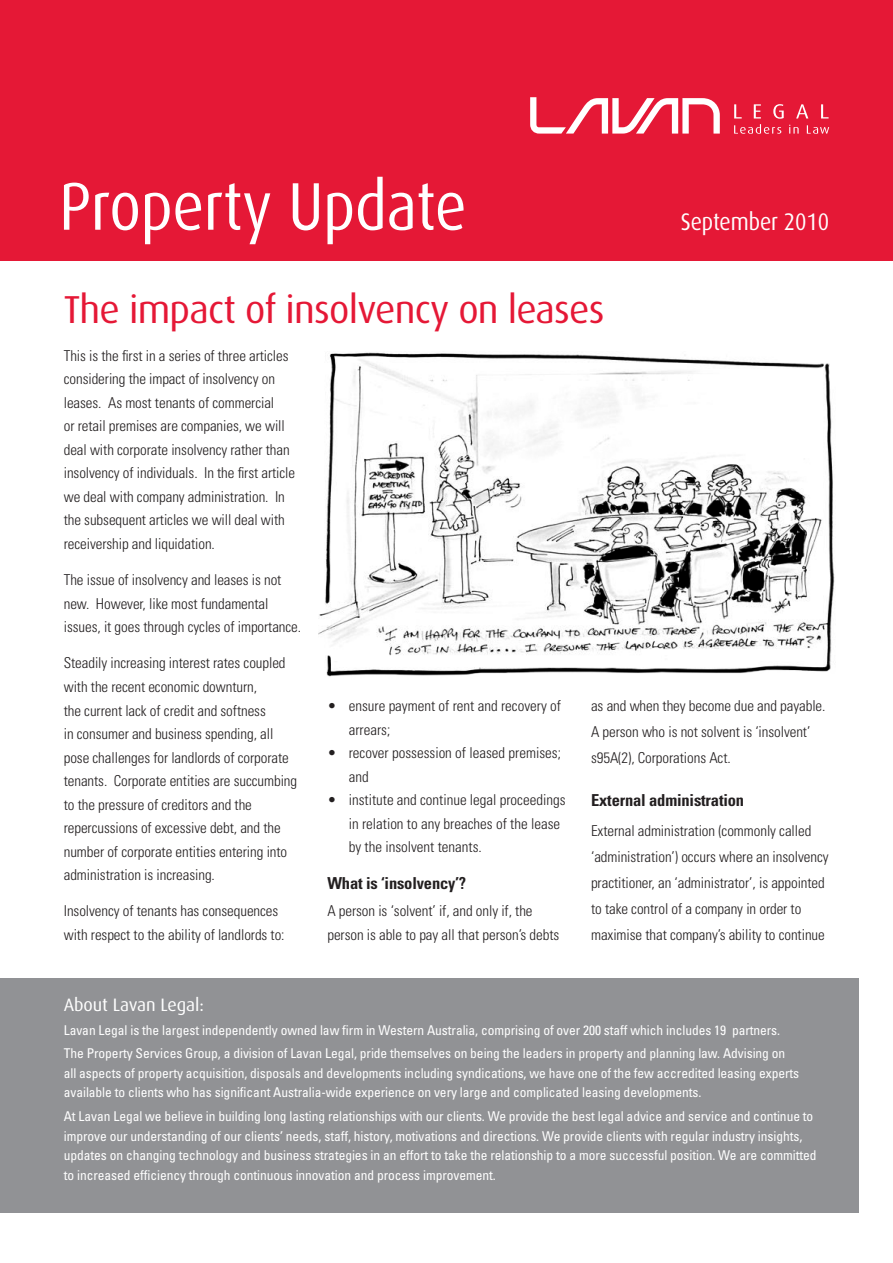
<style>
.page{position:relative;width:893px;height:1263px;background:#fff}
.page>*{position:absolute;margin:0;border:0;box-sizing:border-box;transform-origin:0 0}
.Main_heading{font:67.5px "Dax";letter-spacing:-.005em;color:#fff;scale:.9 1}
.Main_Header_1{font:39px "Dax";letter-spacing:-.02em;color:#e51836}
.Main_heading-2{font:24px "Dax";letter-spacing:-.005em;color:#fff;scale:.9 1}
.Bold_Copy{font:18px "Dax";letter-spacing:-.005em;color:#fff}
.Heading{font:700 condensed 16.5px "Univers";letter-spacing:-.01em;color:#231f20}
.Tab{font:300 condensed 15px/23.5px "Univers";letter-spacing:-.005em;color:#231f20}
.Reversed_text{font:condensed 13.5px/19.5px "Univers";letter-spacing:-.005em;color:#fff}
</style>
<div class="page">
<img style="left:319px;top:352px;width:516px;height:325px">
<div style="left:0;top:0;width:893px;height:261px;background:#e51836"></div>
<svg style="left:734px;top:104px;width:95px;height:30px"></svg>
<svg style="left:530px;top:97px;width:190px;height:37px"></svg>
<div style="left:0;top:978px;width:859px;height:234px;background:#919295"></div>
<p class="Main_heading" style="left:59px;top:169px;width:454px">Property Update</p>
<p class="Main_Header_1" style="left:64px;top:288px;width:542px">The impact of insolvency on leases</p>
<p class="Main_heading-2" style="left:681px;top:208px;width:166px">September 2010</p>
<p class="Tab" style="left:64px;top:344px;width:233px">This is the first in a series of three articles considering the impact of insolvency on leases. As most tenants of commercial<br>or retail premises are companies, we will deal with corporate insolvency rather than insolvency of individuals. In the first article we deal with company administration. In the subsequent articles we will deal with receivership and liquidation.</p>
<p class="Tab" style="left:64px;top:568px;width:239px">The issue of insolvency and leases is not new. However, like most fundamental issues, it goes through cycles of importance.</p>
<p class="Tab" style="left:64px;top:651px;width:235px">Steadily increasing interest rates coupled with the recent economic downturn,<br>the current lack of credit and softness<br>in consumer and business spending, all pose challenges for landlords of corporate tenants. Corporate entities are succumbing to the pressure of creditors and the repercussions of excessive debt, and the number of corporate entities entering into administration is increasing.</p>
<p class="Tab" style="left:64px;top:899px;width:222px">Insolvency of tenants has consequences with respect to the ability of landlords to:</p>
<p class="Tab" style="left:349px;top:694px;width:214px;text-indent:-21px">• ensure payment of rent and recovery of arrears;</p>
<p class="Tab" style="left:349px;top:741px;width:214px;text-indent:-21px">• recover possession of leased premises; and</p>
<p class="Tab" style="left:349px;top:788px;width:218px;text-indent:-21px">• institute and continue legal proceedings in relation to any breaches of the lease by the insolvent tenants.</p>
<p class="Heading" style="left:327px;top:872px;width:140px">What is ‘insolvency’?</p>
<p class="Tab" style="left:327px;top:899px;width:233px">A person is ‘solvent’ if, and only if, the person is able to pay all that person’s debts</p>
<p class="Tab" style="left:591px;top:693px;width:236px;line-height:26px">as and when they become due and payable.<br>A person who is not solvent is ‘insolvent’ s95A(2), Corporations Act.</p>
<p class="Heading" style="left:591px;top:790px;width:155px">External administration</p>
<p class="Tab" style="left:591px;top:818px;width:239px;line-height:26px">External administration (commonly called ‘administration’) occurs where an insolvency practitioner, an ‘administrator’, is appointed to take control of a company in order to maximise that company’s ability to continue</p>
<p class="Bold_Copy" style="left:64px;top:995px;width:142px">About Lavan Legal:</p>
<p class="Reversed_text" style="left:64px;top:1020px;width:718px">Lavan Legal is the largest independently owned law firm in Western Australia, comprising of over 200 staff which includes 19 partners.</p>
<p class="Reversed_text" style="left:64px;top:1044px;width:737px">The Property Services Group, a division of Lavan Legal, pride themselves on being the leaders in property and planning law. Advising on all aspects of property acquisition, disposals and developments including syndications, we have one of the few accredited leasing experts available to clients who has significant Australia-wide experience on very large and complicated leasing developments.</p>
<p class="Reversed_text" style="left:64px;top:1106px;width:754px">At Lavan Legal we believe in building long lasting relationships with our clients. We provide the best legal advice and service and continue to improve our understanding of our clients’ needs, staff, history, motivations and directions. We provide clients with regular industry insights, updates on changing technology and business strategies in an effort to take the relationship to a more successful position. We are committed to increased efficiency through continuous innovation and process improvement.</p>
</div>
